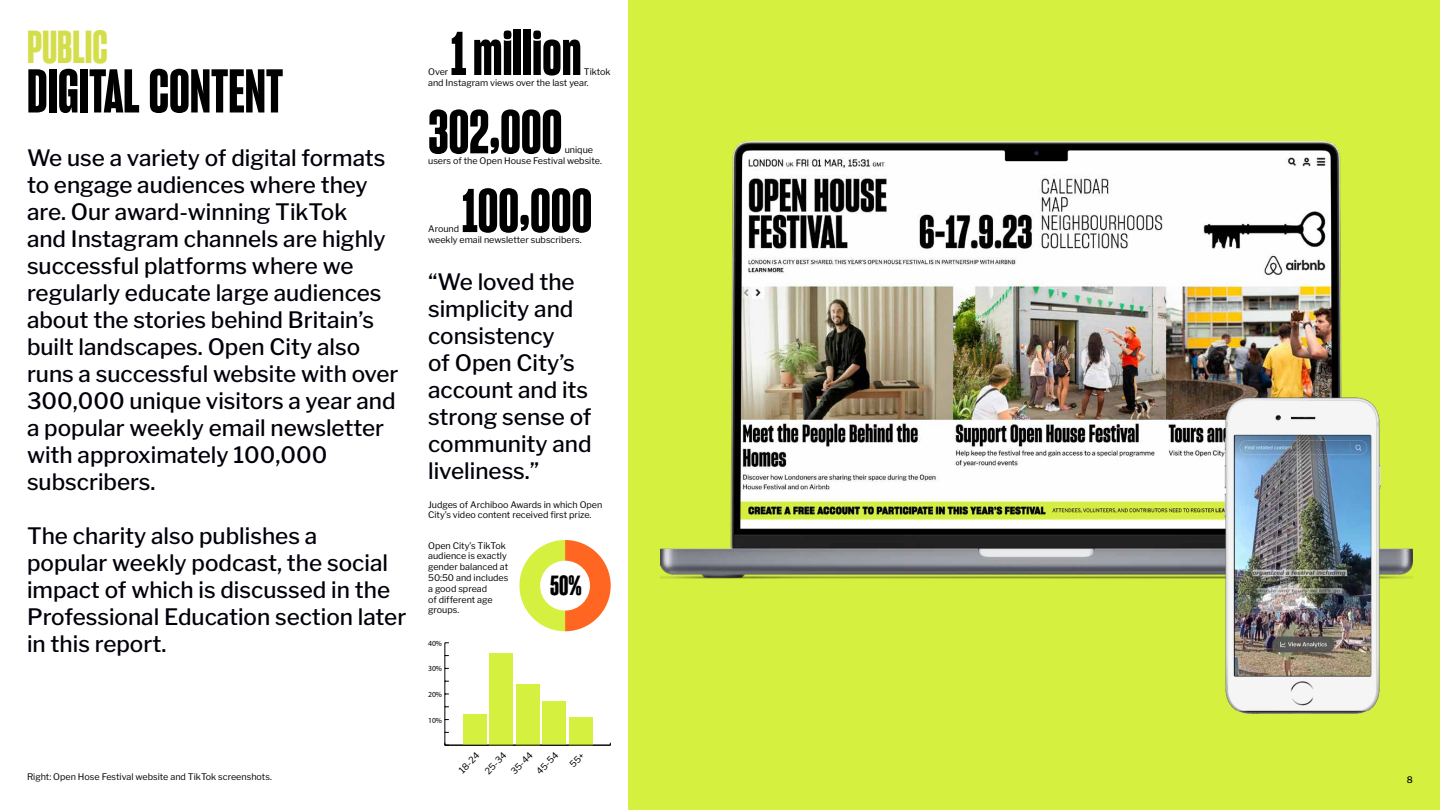
<style>
.page{position:relative;width:1440px;height:810px;background:#fff}
.page>*{position:absolute;margin:0;border:0;box-sizing:border-box;transform-origin:0 0}
.t1{font:60px "Sharp Grotesk Bold 12";color:#000}
.t2{font:45px "Sharp Grotesk Bold 12";color:#d4de4a}
.t3{font:27px "Sharp Grotesk Bold 12";color:#000}
.t4{font:100 22.5px/27px "Libre Franklin";color:#00000a}
.t5{font:100 9px/10.8px "Libre Franklin";color:#000}
.t6{font:7.8px "Myriad Pro";color:#000}
</style>
<div class="page">
<div style="left:629px;top:0;width:811px;height:810px;background:#d6f040"></div>
<img style="left:660px;top:141px;width:682px;height:438px">
<img style="left:1193px;top:360px;width:220px;height:354px">
<svg style="left:519px;top:540px;width:92px;height:91px"></svg>
<div style="left:540px;top:561px;width:50px;height:50px;background:#fff;border-radius:50%"></div>
<hr style="left:444px;top:643px;width:1px;height:102px;background:#000">
<div style="left:569px;top:717px;width:24px;height:28px;background:#d6f040"></div>
<div style="left:542px;top:702px;width:24px;height:43px;background:#d6f040"></div>
<div style="left:516px;top:684px;width:24px;height:61px;background:#d6f040"></div>
<div style="left:489px;top:653px;width:24px;height:92px;background:#d6f040"></div>
<div style="left:463px;top:715px;width:23px;height:30px;background:#d6f040"></div>
<hr style="left:445px;top:745px;width:165px;height:1px;background:#000">
<h2 class="t2" style="left:27px;top:18px;width:82px">PUBLIC</h2>
<h1 class="t1" style="left:27px;top:53px;width:258px">DIGITAL CONTENT</h1>
<p class="t4" style="left:27px;top:143px;width:373px">We use a variety of digital formats to engage audiences where they are. Our award-winning TikTok<br>and Instagram channels are highly successful platforms where we regularly educate large audiences about the stories behind Britain’s built landscapes. Open City also runs a successful website with over<br>300,000 unique visitors a year and a popular weekly email newsletter with approximately 100,000 subscribers.</p>
<p class="t4" style="left:27px;top:521px;width:381px">The charity also publishes a<br>popular weekly podcast, the social impact of which is discussed in the<br>Professional Education section later in this report.</p>
<p class="t5" style="left:27px;top:771px;width:246px">Right: Open Hose Festival website and TikTok screenshots.</p>
<h1 class="t1" style="left:451px;top:15px;width:132px">1 million</h1>
<p class="t5" style="left:428px;top:65px;width:22px">Over</p>
<p class="t5" style="left:428px;top:65px;width:184px;text-indent:156px">Tiktok and Instagram views over the last year.</p>
<h1 class="t1" style="left:428px;top:94px;width:136px">302,000</h1>
<p class="t5" style="left:428px;top:144px;width:175px;text-indent:137px">unique users of the Open House Festival website.</p>
<h1 class="t1" style="left:462px;top:172px;width:132px">100,000</h1>
<p class="t5" style="left:428px;top:233px;width:155px">weekly email newsletter subscribers.</p>
<p class="t4" style="left:428px;top:266px;width:165px">“We loved the simplicity and consistency<br>of Open City’s account and its strong sense of community and liveliness.”</p>
<p class="t5" style="left:428px;top:498px;width:176px">Judges of Archiboo Awards in which Open<br>City’s video content received first prize.</p>
<p class="t5" style="left:428px;top:223px;width:33px">Around</p>
<p class="t5" style="left:428px;top:539px;width:82px">Open City’s TikTok audience is exactly gender balanced at<br>50:50 and includes a good spread<br>of different age groups.</p>
<p class="t6" style="left:428px;top:638px;width:16px">40%</p>
<p class="t6" style="left:428px;top:664px;width:16px">30%</p>
<p class="t6" style="left:428px;top:689px;width:16px">20%</p>
<p class="t6" style="left:428px;top:715px;width:16px">10%</p>
<p class="t3" style="left:550px;top:568px;width:33px">50%</p>
<p class="t5" style="left:456px;top:767px;width:26px;rotate:-45deg">18-24</p>
<p class="t5" style="left:482px;top:768px;width:28px;rotate:-45deg">25-34</p>
<p class="t5" style="left:508px;top:768px;width:28px;rotate:-45deg">35-44</p>
<p class="t5" style="left:534px;top:768px;width:28px;rotate:-45deg">45-54</p>
<p class="t5" style="left:1407px;top:773px;width:8px">8</p>
</div>
